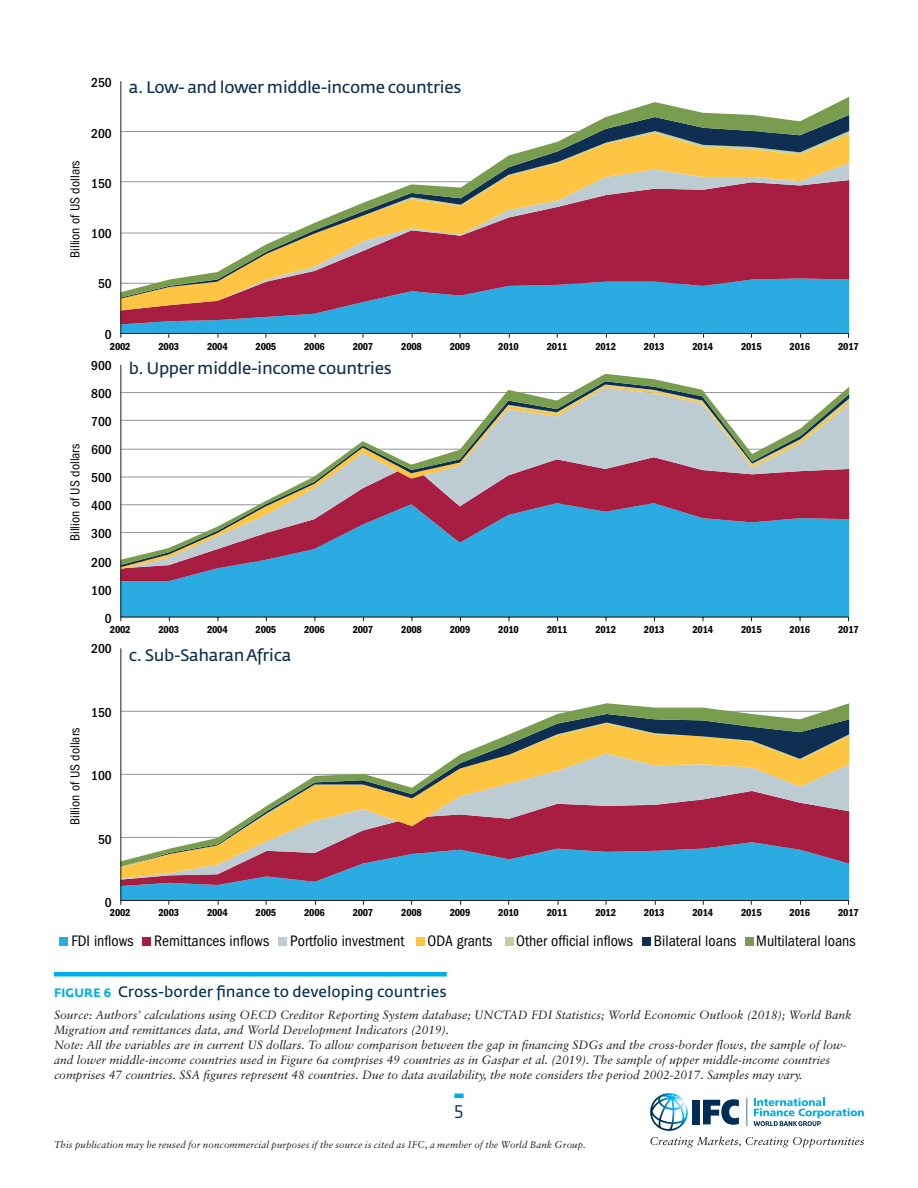
<style>
.page{position:relative;width:918px;height:1188px;background:#fff}
.page>*{position:absolute;margin:0;border:0;box-sizing:border-box;transform-origin:0 0}
.t1{font:18px "Fedra Sans Std";color:#002e54}
.t2{font:16.5px "Fedra Sans";letter-spacing:-.025em;color:#0f2f52}
.t3{font:condensed 15.75px "Franklin Gothic LT";color:#040503}
.Figure_Caption{font:15px "Fedra Sans";color:#002e54}
.t4{font:500 condensed 13.5px/28px "Franklin Gothic LT";color:#040503;text-align:right}
.t5{font:condensed 13.5px "Franklin Gothic LT";color:#040503}
.Figure_Source{font:italic 12px/15px "Sabon LT";color:#231f20}
.t6{font:600 condensed 10.5px "Franklin Gothic LT";letter-spacing:-.025em;color:#040503}
.t7{font:italic 9.75px "Sabon LT";letter-spacing:.01em;color:#231f20}
.s1{font-weight:700;font-size:12px;color:#00aeef}
</style>
<div class="page">
<svg style="left:650px;top:1093px;width:214px;height:55px"></svg>
<svg style="left:454px;top:1094px;width:10px;height:4px"></svg>
<hr style="left:54px;top:972px;width:393px;height:4px;background:#00aeef">
<svg style="left:121px;top:97px;width:728px;height:181px"></svg>
<hr style="left:120px;top:81px;width:1px;height:252px;background:#211d1e">
<svg style="left:120px;top:278px;width:729px;height:60px;background:#618fb1"></svg>
<div style="left:121px;top:581px;width:728px;height:36px;background:#2aabe1"></div>
<svg style="left:121px;top:569px;width:728px;height:12px;background:#369dd1"></svg>
<svg style="left:121px;top:374px;width:728px;height:191px"></svg>
<hr style="left:120px;top:365px;width:1px;height:252px;background:#211d1e">
<hr style="left:121px;top:617px;width:728px;height:1px;background:#211d1e">
<svg style="left:121px;top:703px;width:728px;height:139px"></svg>
<hr style="left:120px;top:648px;width:1px;height:252px;background:#211d1e">
<svg style="left:120px;top:842px;width:729px;height:63px;background:#6395b6"></svg>
<div style="left:59px;top:937px;width:9px;height:9px;background:#2aabe1"></div>
<div style="left:142px;top:937px;width:9px;height:9px;background:#a71e42"></div>
<div style="left:278px;top:937px;width:9px;height:9px;background:#bdccd3"></div>
<div style="left:416px;top:937px;width:9px;height:9px;background:#fdc542"></div>
<div style="left:505px;top:937px;width:9px;height:9px;background:#bed09c"></div>
<div style="left:642px;top:937px;width:9px;height:9px;background:#0f2f52"></div>
<div style="left:745px;top:937px;width:9px;height:9px;background:#799d4f"></div>
<p class="t4" style="left:91px;top:69px;width:22px">250</p>
<p class="t5" style="left:67px;top:258px;width:99px;rotate:-90deg">Billion of US dollars</p>
<p class="t4" style="left:91px;top:119px;width:22px">200</p>
<p class="t4" style="left:91px;top:170px;width:22px">150</p>
<p class="t4" style="left:91px;top:220px;width:22px">100</p>
<p class="t4" style="left:98px;top:270px;width:15px">50</p>
<p class="t2" style="left:129px;top:78px;width:334px">a. Low- and lower middle-income countries</p>
<p class="t5" style="left:67px;top:541px;width:99px;rotate:-90deg">Billion of US dollars</p>
<p class="t4" style="left:105px;top:320px;width:8px">0</p>
<p class="t6" style="left:110px;top:340px;width:22px">2002</p>
<p class="t6" style="left:158px;top:340px;width:22px">2003</p>
<p class="t6" style="left:207px;top:340px;width:22px">2004</p>
<p class="t6" style="left:256px;top:340px;width:22px">2005</p>
<p class="t6" style="left:304px;top:340px;width:22px">2006</p>
<p class="t6" style="left:353px;top:340px;width:22px">2007</p>
<p class="t6" style="left:401px;top:340px;width:22px">2008</p>
<p class="t6" style="left:450px;top:340px;width:22px">2009</p>
<p class="t6" style="left:498px;top:340px;width:22px">2010</p>
<p class="t6" style="left:547px;top:340px;width:22px">2011</p>
<p class="t6" style="left:595px;top:340px;width:22px">2012</p>
<p class="t6" style="left:644px;top:340px;width:22px">2013</p>
<p class="t6" style="left:693px;top:340px;width:22px">2014</p>
<p class="t6" style="left:741px;top:340px;width:22px">2015</p>
<p class="t6" style="left:790px;top:340px;width:22px">2016</p>
<p class="t6" style="left:838px;top:340px;width:22px">2017</p>
<p class="t4" style="left:91px;top:351px;width:22px">900<br>800<br>700<br>600<br>500<br>400<br>300<br>200<br>100<br>0</p>
<p class="t2" style="left:129px;top:359px;width:264px">b. Upper middle-income countries</p>
<p class="t6" style="left:110px;top:623px;width:22px">2002</p>
<p class="t6" style="left:158px;top:623px;width:22px">2003</p>
<p class="t6" style="left:207px;top:623px;width:22px">2004</p>
<p class="t6" style="left:256px;top:623px;width:22px">2005</p>
<p class="t6" style="left:304px;top:623px;width:22px">2006</p>
<p class="t6" style="left:353px;top:623px;width:22px">2007</p>
<p class="t6" style="left:401px;top:623px;width:22px">2008</p>
<p class="t6" style="left:450px;top:623px;width:22px">2009</p>
<p class="t6" style="left:498px;top:623px;width:22px">2010</p>
<p class="t6" style="left:547px;top:623px;width:22px">2011</p>
<p class="t6" style="left:595px;top:623px;width:22px">2012</p>
<p class="t6" style="left:644px;top:623px;width:22px">2013</p>
<p class="t6" style="left:693px;top:623px;width:22px">2014</p>
<p class="t6" style="left:741px;top:623px;width:22px">2015</p>
<p class="t6" style="left:790px;top:623px;width:22px">2016</p>
<p class="t6" style="left:838px;top:623px;width:22px">2017</p>
<p class="t4" style="left:91px;top:635px;width:22px">200</p>
<p class="t2" style="left:129px;top:646px;width:164px">c. Sub-Saharan Africa</p>
<p class="t5" style="left:67px;top:825px;width:99px;rotate:-90deg">Billion of US dollars</p>
<p class="t4" style="left:91px;top:698px;width:22px">150</p>
<p class="t4" style="left:91px;top:762px;width:22px">100</p>
<p class="t4" style="left:98px;top:825px;width:15px">50</p>
<p class="t4" style="left:105px;top:889px;width:8px">0</p>
<p class="t6" style="left:110px;top:907px;width:22px">2002</p>
<p class="t6" style="left:158px;top:907px;width:22px">2003</p>
<p class="t6" style="left:207px;top:907px;width:22px">2004</p>
<p class="t6" style="left:256px;top:907px;width:22px">2005</p>
<p class="t6" style="left:304px;top:907px;width:22px">2006</p>
<p class="t6" style="left:353px;top:907px;width:22px">2007</p>
<p class="t6" style="left:401px;top:907px;width:22px">2008</p>
<p class="t6" style="left:450px;top:907px;width:22px">2009</p>
<p class="t6" style="left:498px;top:907px;width:22px">2010</p>
<p class="t6" style="left:547px;top:907px;width:22px">2011</p>
<p class="t6" style="left:595px;top:907px;width:22px">2012</p>
<p class="t6" style="left:644px;top:907px;width:22px">2013</p>
<p class="t6" style="left:693px;top:907px;width:22px">2014</p>
<p class="t6" style="left:741px;top:907px;width:22px">2015</p>
<p class="t6" style="left:790px;top:907px;width:22px">2016</p>
<p class="t6" style="left:838px;top:907px;width:22px">2017</p>
<p class="t3" style="left:71px;top:932px;width:64px">FDI inflows</p>
<p class="t3" style="left:154px;top:932px;width:116px">Remittances inflows</p>
<p class="t3" style="left:290px;top:932px;width:116px">Portfolio investment</p>
<p class="t3" style="left:428px;top:932px;width:66px">ODA grants</p>
<p class="t3" style="left:516px;top:932px;width:118px">Other official inflows</p>
<p class="t3" style="left:654px;top:932px;width:84px">Bilateral loans</p>
<p class="t3" style="left:756px;top:932px;width:101px">Multilateral loans</p>
<p class="Figure_Caption" style="left:54px;top:983px;width:394px"><span class="s1">FIGURE 6</span> Cross-border finance to developing countries</p>
<p class="Figure_Source" style="left:54px;top:1007px;width:799px">Source: Authors’ calculations using OECD Creditor Reporting System database; UNCTAD FDI Statistics; World Economic Outlook (2018); World Bank Migration and remittances data, and World Development Indicators (2019).<br>Note: All the variables are in current US dollars. To allow comparison between the gap in financing SDGs and the cross-border flows, the sample of low&shy;and lower middle-income countries used in Figure 6a comprises 49 countries as in Gaspar et al. (2019). The sample of upper middle-income countries comprises 47 countries. SSA figures represent 48 countries. Due to data availability, the note considers the period 2002-2017. Samples may vary.</p>
<h1 class="t1" style="left:454px;top:1101px;width:11px">5</h1>
<p class="t7" style="left:54px;top:1138px;width:533px">This publication may be reused for noncommercial purposes if the source is cited as IFC, a member of the World Bank Group.</p>
</div>
